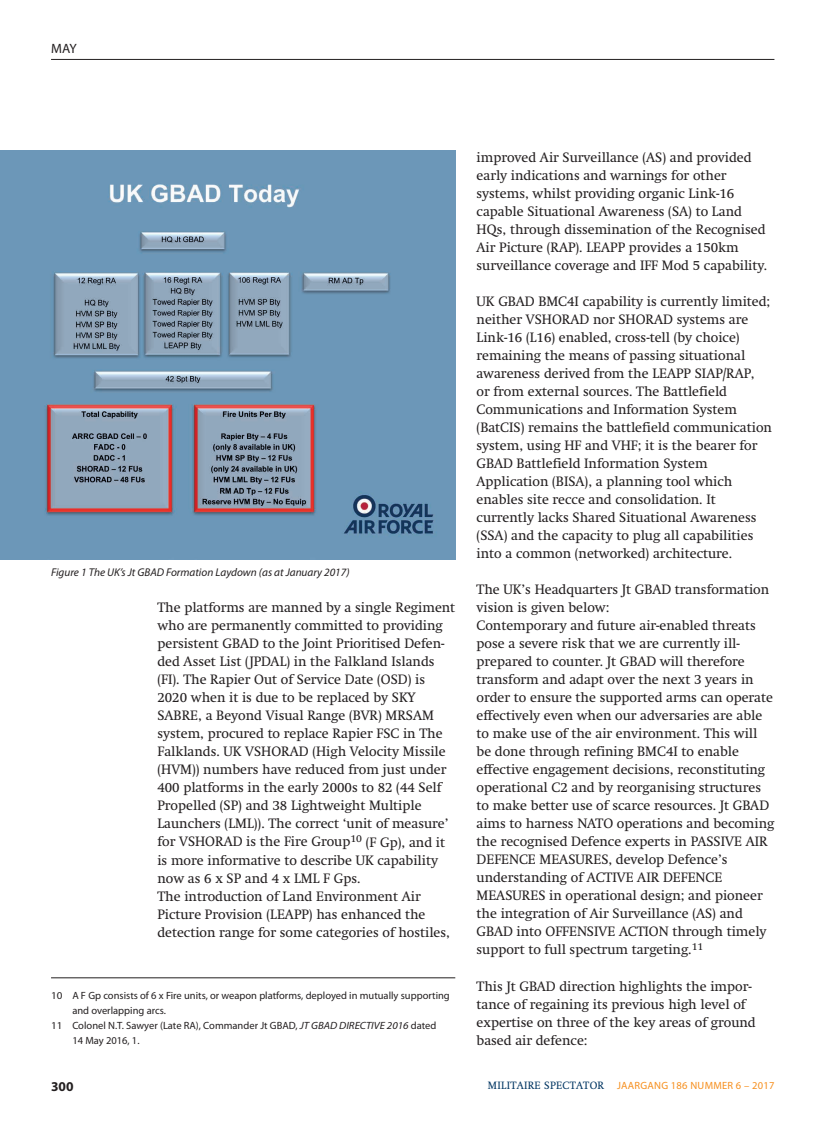
<style>
.page{position:relative;width:817px;height:1136px;background:#fff}
.page>*{position:absolute;margin:0;border:0;box-sizing:border-box;transform-origin:0 0}
.t1{font:13.5px/18px "Swift";color:#231f20}
.t2{font:700 13.5px "Myriad Pro";color:#231f20}
.t3{font:13.5px "Myriad Pro";color:#231f20}
.t4{font:italic 11.25px "Myriad Pro";color:#231f20}
.t5{font:10.5px "Myriad Pro";color:#231f20;scale:1.05 1}
.t6{font:10.5px "Myriad Pro";letter-spacing:.025em;color:#f68f1e}
.t7{font:10.5px "Myriad Pro";color:#231f20}
.s1{font-style:italic}
.s2{font-family:"Swift";color:#003562}
</style>
<div class="page">
<hr style="left:51px;top:59px;width:723px;height:1px;background:#231f20">
<hr style="left:51px;top:977px;width:404px;height:1px;background:#231f20">
<img style="left:0;top:151px;width:455px;height:408px">
<p class="t3" style="left:51px;top:41px;width:27px">MAY</p>
<p class="t4" style="left:51px;top:566px;width:300px">Figure 1 The UK’s Jt GBAD Formation Laydown (as at January 2017)</p>
<p class="t1" style="left:157px;top:598px;width:299px">The platforms are manned by a single Regiment who are permanently committed to providing persistent GBAD to the Joint Prioritised Defen&shy;ded Asset List (JPDAL) in the Falkland Islands (FI). The Rapier Out of Service Date (OSD) is 2020 when it is due to be replaced by SKY SABRE, a Beyond Visual Range (BVR) MRSAM system, procured to replace Rapier FSC in The Falklands. UK VSHORAD (High Velocity Missile (HVM)) numbers have reduced from just under 400 platforms in the early 2000s to 82 (44 Self Propelled (SP) and 38 Lightweight Multiple Launchers (LML)). The correct ‘unit of measure’ for VSHORAD is the Fire Group<sup>10</sup> (F Gp), and it is more informative to describe UK capability now as 6 x SP and 4 x LML F Gps.<br>The introduction of Land Environment Air Picture Provision (LEAPP) has enhanced the detection range for some categories of hostiles,</p>
<p class="t5" style="left:51px;top:989px;width:381px">10 A F Gp consists of 6 x Fire units, or weapon platforms, deployed in mutually supporting</p>
<p class="t7" style="left:72px;top:1004px;width:95px">and overlapping arcs.</p>
<p class="t5" style="left:51px;top:1019px;width:368px">11 Colonel N.T. Sawyer (Late RA), Commander Jt GBAD, <span class="s1">JT GBAD DIRECTIVE 2016</span> dated</p>
<p class="t7" style="left:72px;top:1034px;width:69px">14 May 2016, 1.</p>
<p class="t1" style="left:476px;top:148px;width:292px">improved Air Surveillance (AS) and provided early indications and warnings for other systems, whilst providing organic Link-16 capable Situational Awareness (SA) to Land HQs, through dissemination of the Recognised Air Picture (RAP). LEAPP provides a 150km surveillance coverage and IFF Mod 5 capability.</p>
<p class="t1" style="left:476px;top:292px;width:297px">UK GBAD BMC4I capability is currently limited; neither VSHORAD nor SHORAD systems are Link-16 (L16) enabled, cross-tell (by choice) remaining the means of passing situational awareness derived from the LEAPP SIAP/RAP,<br>or from external sources. The Battlefield Communications and Information System (BatCIS) remains the battlefield communication system, using HF and VHF; it is the bearer for GBAD Battlefield Information System Application (BISA), a planning tool which enables site recce and consolidation. It currently lacks Shared Situational Awareness (SSA) and the capacity to plug all capabilities into a common (networked) architecture.</p>
<p class="t1" style="left:476px;top:580px;width:299px">The UK’s Headquarters Jt GBAD transformation vision is given below:<br>Contemporary and future air-enabled threats pose a severe risk that we are currently ill&shy;prepared to counter. Jt GBAD will therefore transform and adapt over the next 3 years in order to ensure the supported arms can operate effectively even when our adversaries are able to make use of the air environment. This will be done through refining BMC4I to enable effective engagement decisions, reconstituting operational C2 and by reorganising structures to make better use of scarce resources. Jt GBAD aims to harness NATO operations and becoming the recognised Defence experts in PASSIVE AIR DEFENCE MEASURES, develop Defence’s understanding of ACTIVE AIR DEFENCE MEASURES in operational design; and pioneer the integration of Air Surveillance (AS) and GBAD into OFFENSIVE ACTION through timely support to full spectrum targeting.<sup>11</sup></p>
<p class="t1" style="left:476px;top:976px;width:280px">This Jt GBAD direction highlights the impor&shy;tance of regaining its previous high level of expertise on three of the key areas of ground based air defence:</p>
<p class="t2" style="left:51px;top:1078px;width:24px">300</p>
<p class="t6" style="left:488px;top:1079px;width:288px"><span class="s2">MILITAIRE SPECTATOR</span> JAARGANG 186 NUMMER 6 – 2017</p>
</div>
